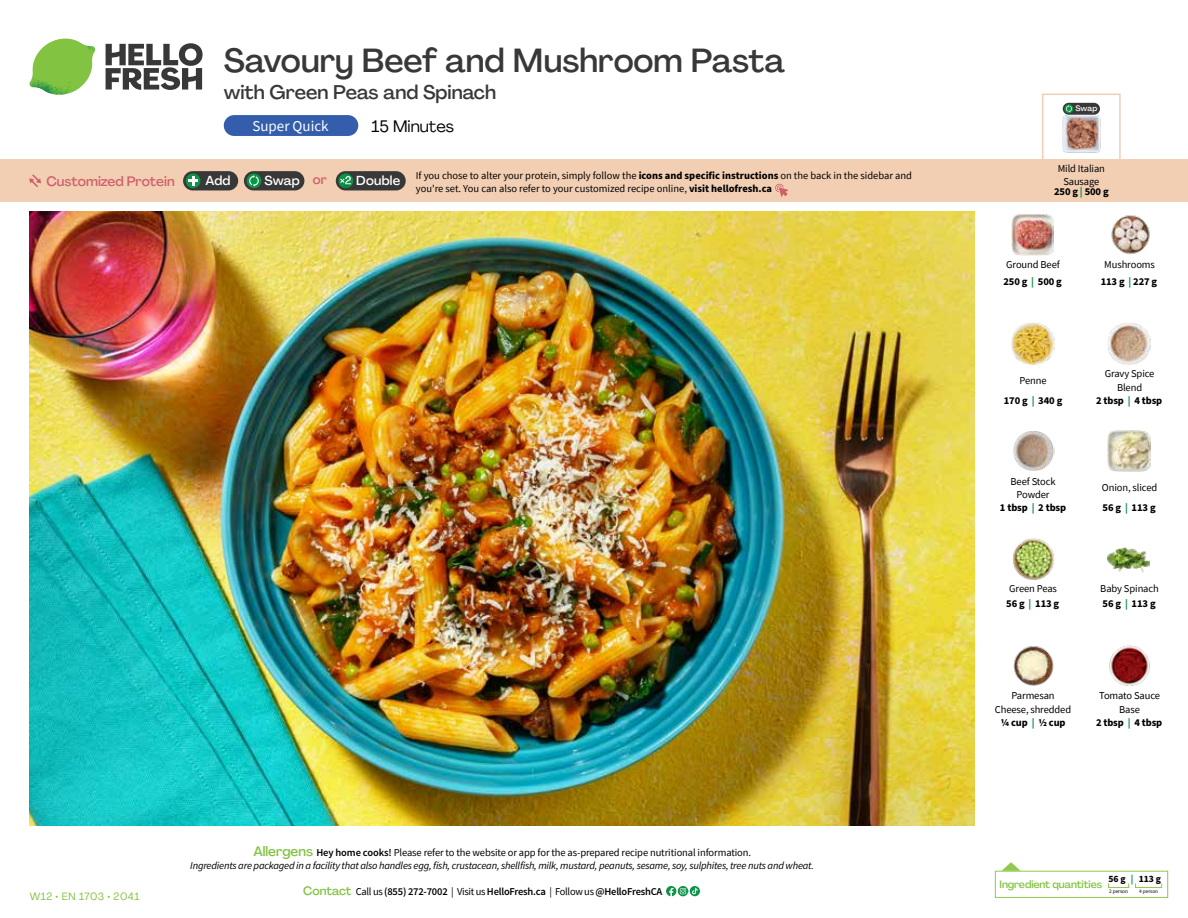
<style>
.page{position:relative;width:1188px;height:918px;background:#fff}
.page>*{position:absolute;margin:0;border:0;box-sizing:border-box;transform-origin:0 0}
.t1{font:500 33px "Agrandir";color:#383839}
.t2{font:500 19.5px "Agrandir";color:#383839}
.t3{font:16.5px "Agrandir";color:#000}
.t4{font:15px "Source Sans Pro";color:#fff}
.t5{font:500 13.5px "Agrandir";color:#d15f6a}
.t6{font:500 12.9px "Agrandir";letter-spacing:.015em;color:#fff}
.t7{font:10.5px/13.2px "Source Sans Pro";letter-spacing:-.01em;color:#000;text-align:center}
.t8{font:italic 10.5px/13.5px "Source Sans Pro";letter-spacing:-.02em;color:#000;text-align:center}
.t9{font:600 10.5px "Source Sans Pro";letter-spacing:-.02em;color:#000}
.t10{font:700 10.5px/20.1px "Source Sans Pro";letter-spacing:-.01em;color:#000;text-align:center}
.t11{font:500 10.5px "Agrandir";letter-spacing:-.01em;color:#82c341}
.t12{font:10.5px "Agrandir";letter-spacing:.05em;color:#82c341}
.t13{font:700 9.6px "Source Sans Pro";color:#000}
.t14{font:500 7.95px "Agrandir";color:#fff}
.t15{font:5.25px "Source Sans Pro";letter-spacing:-.01em;color:#000}
.s1{color:#d15f6a}
.s2{color:#0b9446}
.s3{font-weight:700}
.s4{font-weight:700;color:#0b9446}
.s5{font-weight:400}
.s6{font-family:"Agrandir";font-weight:500;font-style:normal;font-size:13.5px;color:#82c341}
.s7{font-weight:600;font-style:normal}
.s8{font-style:normal}
.s9{font-family:"Agrandir";font-weight:500;font-size:12px;color:#82c341}
</style>
<div class="page">
<svg style="left:106px;top:43px;width:97px;height:47px"></svg>
<svg style="left:34px;top:39px;width:59px;height:38px"></svg>
<img style="left:65px;top:39px;width:30px;height:25px">
<img style="left:33px;top:60px;width:56px;height:10px">
<img style="left:29px;top:64px;width:58px;height:31px">
<img style="left:64px;top:70px;width:25px;height:24px">
<img style="left:30px;top:211px;width:945px;height:615px">
<svg style="left:690px;top:886px;width:10px;height:10px"></svg>
<svg style="left:666px;top:886px;width:32px;height:10px"></svg>
<svg style="left:1002px;top:862px;width:19px;height:9px"></svg>
<div style="left:995px;top:871px;width:173px;height:27px;border:1px solid #91c84e"></div>
<div style="left:1108px;top:883px;width:21px;height:5px;border:1px solid #91c84e"></div>
<div style="left:1135px;top:883px;width:27px;height:5px;border:1px solid #91c84e"></div>
<img style="left:1012px;top:322px;width:43px;height:43px">
<img style="left:1108px;top:323px;width:42px;height:42px">
<img style="left:1013px;top:431px;width:41px;height:40px">
<img style="left:1107px;top:430px;width:43px;height:42px">
<img style="left:1012px;top:538px;width:43px;height:42px">
<img style="left:1108px;top:547px;width:42px;height:26px">
<img style="left:1013px;top:646px;width:41px;height:40px">
<img style="left:1111px;top:215px;width:39px;height:40px">
<img style="left:1011px;top:214px;width:42px;height:42px">
<img style="left:1109px;top:645px;width:41px;height:41px">
<div style="left:0;top:160px;width:1188px;height:42px;background:#f2cfb3"></div>
<svg style="left:29px;top:174px;width:12px;height:13px"></svg>
<div style="left:336px;top:171px;width:70px;height:19px;background:#383839;border-radius:10px"></div>
<svg style="left:338px;top:173px;width:15px;height:15px"></svg>
<div style="left:341px;top:180px;width:11px;height:11px;background:#000;opacity:.35"></div>
<svg style="left:339px;top:176px;width:12px;height:8px"></svg>
<div style="left:244px;top:171px;width:60px;height:19px;background:#383839;border-radius:10px"></div>
<div style="left:247px;top:173px;width:14px;height:15px;background:#0b9446;border-radius:50%"></div>
<svg style="left:249px;top:175px;width:10px;height:12px"></svg>
<div style="left:183px;top:171px;width:55px;height:19px;background:#383839;border-radius:10px"></div>
<div style="left:186px;top:173px;width:14px;height:15px;background:#0b9446;border-radius:50%"></div>
<svg style="left:188px;top:176px;width:10px;height:10px"></svg>
<svg style="left:775px;top:183px;width:13px;height:14px"></svg>
<div style="left:1042px;top:94px;width:79px;height:69px;border:2px solid #f2cfb3"></div>
<img style="left:1062px;top:112px;width:39px;height:41px">
<div style="left:1063px;top:103px;width:37px;height:12px;background:#383839;border-radius:6px"></div>
<svg style="left:1064px;top:104px;width:9px;height:9px"></svg>
<svg style="left:1066px;top:105px;width:6px;height:7px"></svg>
<div style="left:224px;top:115px;width:134px;height:21px;background:#345eab;border-radius:10px"></div>
<h1 class="t1" style="left:224px;top:40px;width:563px">Savoury Beef and Mushroom Pasta</h1>
<h2 class="t2" style="left:224px;top:80px;width:274px">with Green Peas and Spinach</h2>
<h3 class="t3" style="left:372px;top:116px;width:84px">15 Minutes</h3>
<h3 class="t4" style="left:252px;top:117px;width:78px">Super Quick</h3>
<p class="t14" style="left:1075px;top:104px;width:24px">Swap</p>
<p class="t5" style="left:46px;top:173px;width:130px">Customized Protein</p>
<p class="t6" style="left:205px;top:172px;width:27px">Add</p>
<p class="t6" style="left:264px;top:172px;width:64px">Swap <span class="s1">or</span></p>
<p class="t6" style="left:356px;top:172px;width:45px">Double</p>
<p class="t7" style="left:1058px;top:162px;width:49px">Mild Italian<br>Sausage</p>
<p class="t10" style="left:1054px;top:181px;width:56px">250 g <span class="s2">|</span> 500 g</p>
<p class="t7" style="left:416px;top:168px;width:498px;text-align:left">If you chose to alter your protein, simply follow the <span class="s3">icons and specific instructions</span> on the back in the sidebar and you're set. You can also refer to your customized recipe online, <span class="s3">visit hellofresh.ca</span></p>
<p class="t7" style="left:1003px;top:257px;width:60px;line-height:16.4px;text-align:left">Ground Beef<br><span class="s3">250 g</span> <span class="s4">|</span> <span class="s3">500 g</span></p>
<p class="t7" style="left:1101px;top:256px;width:58px;line-height:16.4px">Mushrooms<br><span class="s3">113 g</span> <span class="s4">|</span> <span class="s3">227 g</span></p>
<p class="t10" style="left:1004px;top:370px;width:60px"><span class="s5">Penne<br></span>170 g <span class="s2">|</span> 340 g</p>
<p class="t7" style="left:1096px;top:367px;width:68px">Gravy Spice<br>Blend<br><span class="s3">2 tbsp</span> <span class="s4">|</span> <span class="s3">4 tbsp</span></p>
<p class="t7" style="left:1000px;top:474px;width:68px">Beef Stock<br>Powder<br><span class="s3">1 tbsp</span> <span class="s4">|</span> <span class="s3">2 tbsp</span></p>
<p class="t7" style="left:1102px;top:477px;width:57px;line-height:20.1px;text-align:left">Onion, sliced<br><span class="s3">56 g</span> <span class="s4">|</span> <span class="s3">113 g</span></p>
<p class="t7" style="left:1006px;top:581px;width:55px;line-height:14.9px;text-align:left">Green Peas<br><span class="s3">56 g</span> <span class="s4">|</span> <span class="s3">113 g</span></p>
<p class="t7" style="left:1100px;top:581px;width:60px;line-height:14.9px;text-align:left">Baby Spinach<br><span class="s3">56 g</span> <span class="s4">|</span> <span class="s3">113 g</span></p>
<p class="t12" style="left:30px;top:890px;width:111px">W12 • EN 1703 • 2041</p>
<p class="t8" style="left:190px;top:846px;width:625px"><span class="s6">Allergens</span> <span class="s7">Hey home cooks!</span> <span class="s8">Please refer to the website or app for the as-prepared recipe nutritional information.<br></span>Ingredients are packaged in a facility that also handles egg, fish, crustacean, shellfish, milk, mustard, peanuts, sesame, soy, sulphites, tree nuts and wheat.</p>
<p class="t9" style="left:303px;top:885px;width:361px"><span class="s9">Contact</span> <span class="s5">Call us</span> (855) 272-7002 <span class="s5">| Visit us</span> HelloFresh.ca <span class="s5">| Follow us</span> @HelloFreshCA</p>
<p class="t7" style="left:995px;top:689px;width:78px">Parmesan<br>Cheese, shredded<br><span class="s3">1/4 cup</span> <span class="s4">|</span> <span class="s3">1/2 cup</span></p>
<p class="t7" style="left:1096px;top:689px;width:68px">Tomato Sauce<br>Base<br><span class="s3">2 tbsp</span> <span class="s4">|</span> <span class="s3">4 tbsp</span></p>
<p class="t13" style="left:1109px;top:872px;width:54px">56 g <span class="s2">|</span> 113 g</p>
<p class="t15" style="left:1109px;top:888px;width:20px">2 person</p>
<p class="t15" style="left:1139px;top:888px;width:20px">4 person</p>
<p class="t11" style="left:1000px;top:878px;width:104px">Ingredient quantities</p>
</div>
